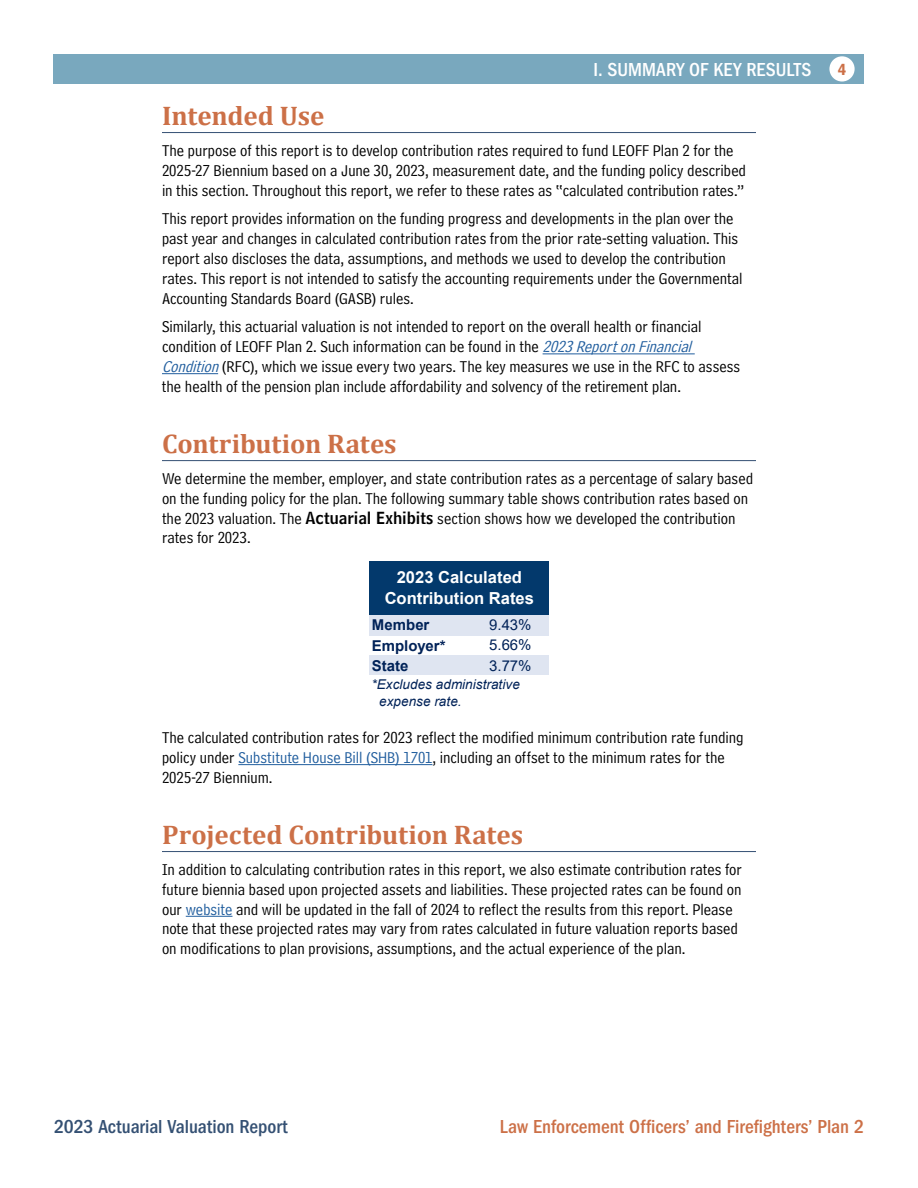
<style>
.page{position:relative;width:918px;height:1188px;background:#fff}
.page>*{position:absolute;margin:0;border:0;box-sizing:border-box;transform-origin:0 0}
.t1{font:700 27px "Cambria";color:#cc7047}
.t2{font:500 condensed 19.5px "ITC Franklin Gothic Std";letter-spacing:.005em;color:#cc7047}
.t3{font:500 condensed 19.5px "ITC Franklin Gothic Std";letter-spacing:-.005em;color:#345073}
.t4{font:500 condensed 19.5px "ITC Franklin Gothic Std";color:#fff}
.t5{font:16.5px/19.8px "Bell Centennial Std Address";color:#000}
.t6{font:700 16.5px/21.3px "Arial";color:#fff;text-align:center}
.t7{font:16.5px "ITC Franklin Gothic Std Dm Cd";color:#cc7047}
.t8{font:700 15px "Arial";color:#002258}
.t9{font:15px "Arial";color:#002258}
.t10{font:italic 13.5px/17px "Arial";letter-spacing:.005em;color:#002258}
.s1{font-style:italic;color:#215e9e}
.s2{font-family:"Bell Centennial Std Name Num"}
.s3{color:#215e9e}
</style>
<div class="page">
<div style="left:54px;top:54px;width:810px;height:30px;background:#79a8be"></div>
<div style="left:829px;top:56px;width:26px;height:26px;background:#fff;border-radius:50%"></div>
<hr style="left:162px;top:132px;width:594px;height:1px;background:#345073">
<hr style="left:543px;top:353px;width:152px;height:1px;background:#215e9e">
<hr style="left:162px;top:373px;width:56px;height:1px;background:#215e9e">
<hr style="left:162px;top:460px;width:594px;height:1px;background:#345073">
<hr style="left:238px;top:764px;width:194px;height:1px;background:#215e9e">
<div style="left:370px;top:562px;width:179px;height:53px;background:#03396c"></div>
<div style="left:370px;top:615px;width:179px;height:20px;background:#dfe5f1"></div>
<div style="left:370px;top:655px;width:179px;height:21px;background:#dfe5f1"></div>
<div style="left:370px;top:675px;width:179px;height:39px;background:#fff"></div>
<hr style="left:162px;top:851px;width:594px;height:1px;background:#345073">
<hr style="left:186px;top:916px;width:46px;height:1px;background:#215e9e">
<p class="t4" style="left:593px;top:58px;width:37px">I. Summary</p>
<p class="t4" style="left:689px;top:58px;width:72px">of Key Results</p>
<h1 class="t1" style="left:162px;top:97px;width:164px">Intended Use</h1>
<p class="t5" style="left:162px;top:141px;width:585px">The purpose of this report is to develop contribution rates required to fund LEOFF Plan 2 for the<br>2025-27 Biennium based on a June 30, 2023, measurement date, and the funding policy described in this section. Throughout this report, we refer to these rates as “calculated contribution rates.”</p>
<p class="t5" style="left:162px;top:209px;width:582px">This report provides information on the funding progress and developments in the plan over the past year and changes in calculated contribution rates from the prior rate-setting valuation. This report also discloses the data, assumptions, and methods we used to develop the contribution rates. This report is not intended to satisfy the accounting requirements under the Governmental Accounting Standards Board (GASB) rules.</p>
<p class="t5" style="left:162px;top:317px;width:580px">Similarly, this actuarial valuation is not intended to report on the overall health or financial condition of LEOFF Plan 2. Such information can be found in the <span class="s1">2023ReportonFinancial Condition</span>(RFC), which we issue every two years. The key measures we use in the RFC to assess the health of the pension plan include affordability and solvency of the retirement plan.</p>
<h1 class="t1" style="left:162px;top:425px;width:236px">Contribution Rates</h1>
<p class="t5" style="left:162px;top:469px;width:593px">We determine the member, employer, and state contribution rates as a percentage of salary based on the funding policy for the plan. The following summary table shows contribution rates based on the 2023 valuation. The <span class="s2">Actuarial Exhibits</span> section shows how we developed the contribution rates for 2023.</p>
<p class="t6" style="left:385px;top:567px;width:151px">2023 Calculated<br>Contribution Rates</p>
<p class="t8" style="left:372px;top:615px;width:59px">Member</p>
<p class="t9" style="left:489px;top:615px;width:44px">9.43%</p>
<p class="t8" style="left:372px;top:635px;width:75px">Employer*</p>
<p class="t9" style="left:489px;top:635px;width:44px">5.66%</p>
<p class="t8" style="left:372px;top:655px;width:38px">State</p>
<p class="t9" style="left:489px;top:655px;width:44px">3.77%</p>
<p class="t10" style="left:379px;top:676px;width:142px;text-indent:-8px">*Excludes administrative expense rate.</p>
<p class="t5" style="left:162px;top:728px;width:583px">The calculated contribution rates for 2023 reflect the modified minimum contribution rate funding policy under <span class="s3">Substitute House Bill (SHB) 1701</span>, including an offset to the minimum rates for the<br>2025-27 Biennium.</p>
<h1 class="t1" style="left:162px;top:816px;width:363px">Projected Contribution Rates</h1>
<p class="t5" style="left:162px;top:860px;width:582px">In addition to calculating contribution rates in this report, we also estimate contribution rates for future biennia based upon projected assets and liabilities. These projected rates can be found on our <span class="s3">website</span> and will be updated in the fall of 2024 to reflect the results from this report. Please note that these projected rates may vary from rates calculated in future valuation reports based on modifications to plan provisions, assumptions, and the actual experience of the plan.</p>
<p class="t7" style="left:838px;top:60px;width:10px">4</p>
<p class="t3" style="left:54px;top:1116px;width:235px">2023 Actuarial Valuation Report</p>
<p class="t2" style="left:500px;top:1116px;width:366px">Law Enforcement Officers’ and Firefighters’ Plan 2</p>
</div>
